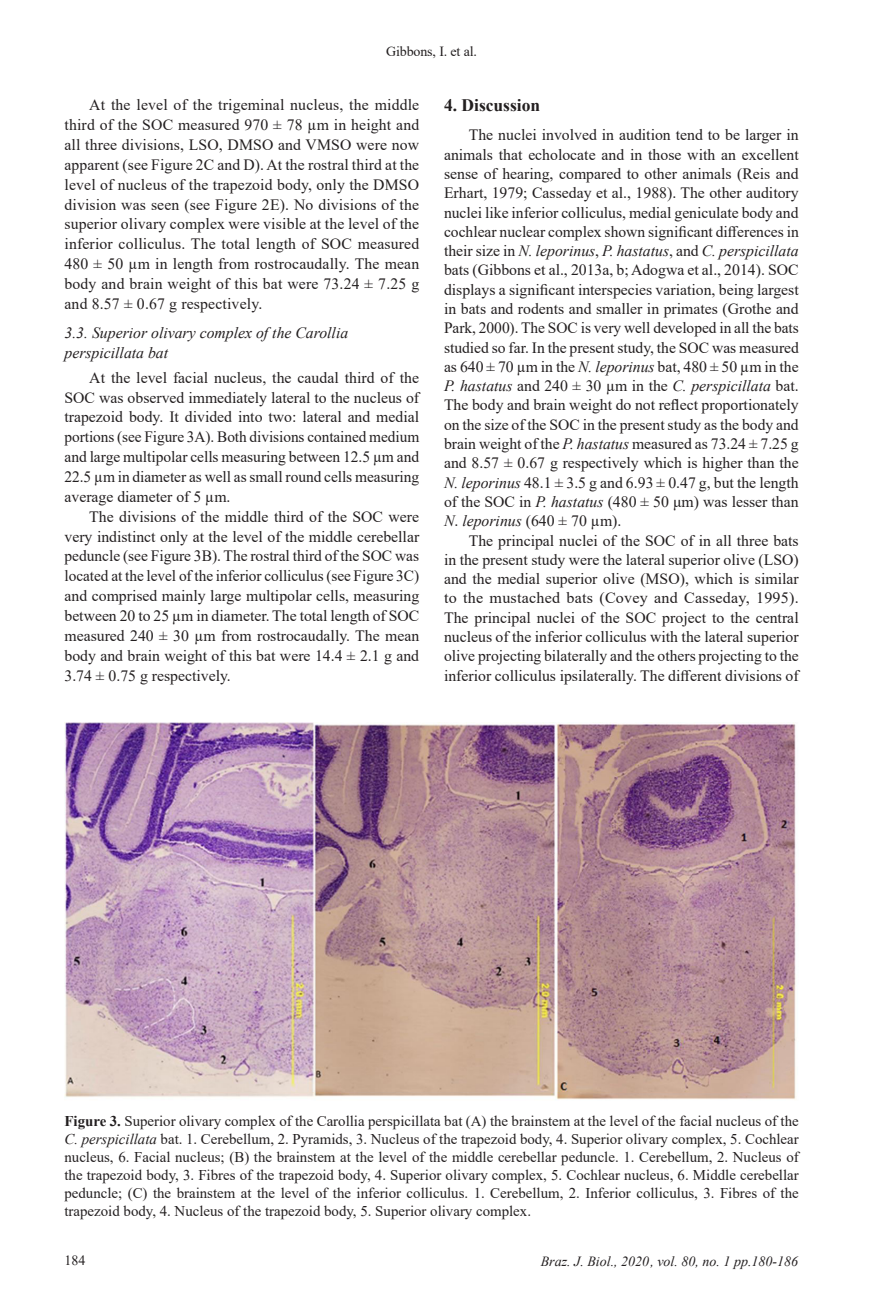
<style>
.page{position:relative;width:893px;height:1315px;background:#fff}
.page>*{position:absolute;margin:0;border:0;box-sizing:border-box;transform-origin:0 0}
.Heading1{font:700 17.5px "Times New Roman";color:#231f20}
.Paragraph{font:15.75px/19.2px "Times New Roman";color:#231f20;text-align:justify}
.Heading2{font:italic 15.75px/19.4px "Times New Roman";color:#231f20}
.FigureCaption{font:14.88px/17.8px "Times New Roman";color:#231f20;text-align:justify}
.t1{font:italic 14px "Times New Roman";color:#231f20}
.t2{font:14px "Times New Roman";letter-spacing:-.01em;color:#231f20}
.s1{font-style:italic}
.s2{font-weight:700}
</style>
<div class="page">
<img style="left:64px;top:722px;width:732px;height:378px">
<p class="t2" style="left:386px;top:42px;width:92px">Gibbons, I. et al.</p>
<p class="Paragraph" style="left:64px;top:94px;width:356px;line-height:19.8px;text-indent:25px">At the level of the trigeminal nucleus, the middle third of the SOC measured 970 ± 78 µm in height and all three divisions, LSO, DMSO and VMSO were now apparent (see Figure 2C and D). At the rostral third at the level of nucleus of the trapezoid body, only the DMSO division was seen (see Figure 2E). No divisions of the superior olivary complex were visible at the level of the inferior colliculus. The total length of SOC measured 480 ± 50 µm in length from rostrocaudally. The mean body and brain weight of this bat were 73.24 ± 7.25 g and 8.57 ± 0.67 g respectively.</p>
<p class="Heading2" style="left:64px;top:323px;width:285px">3.3. Superior olivary complex of the Carollia perspicillata bat</p>
<p class="Paragraph" style="left:64px;top:367px;width:356px;line-height:19.8px;text-indent:25px">At the level facial nucleus, the caudal third of the SOC was observed immediately lateral to the nucleus of trapezoid body. It divided into two: lateral and medial portions (see Figure 3A). Both divisions contained medium and large multipolar cells measuring between 12.5 µm and 22.5 µm in diameter as well as small round cells measuring average diameter of 5 µm.</p>
<p class="Paragraph" style="left:64px;top:506px;width:356px;line-height:19.8px;text-indent:25px">The divisions of the middle third of the SOC were very indistinct only at the level of the middle cerebellar peduncle (see Figure 3B). The rostral third of the SOC was located at the level of the inferior colliculus (see Figure 3C) and comprised mainly large multipolar cells, measuring between 20 to 25 µm in diameter. The total length of SOC measured 240 ± 30 µm from rostrocaudally. The mean body and brain weight of this bat were 14.4 ± 2.1 g and 3.74 ± 0.75 g respectively.</p>
<p class="Heading1" style="left:444px;top:93px;width:98px">4. Discussion</p>
<p class="Paragraph" style="left:444px;top:125px;width:356px;text-indent:25px">The nuclei involved in audition tend to be larger in animals that echolocate and in those with an excellent sense of hearing, compared to other animals (Reis and Erhart, 1979; Casseday et al., 1988). The other auditory nuclei like inferior colliculus, medial geniculate body and cochlear nuclear complex shown significant differences in their size in <span class="s1">N. leporinus</span>, <span class="s1">P. hastatus</span>, and <span class="s1">C. perspicillata </span>bats (Gibbons et al., 2013a, b; Adogwa et al., 2014). SOC displays a significant interspecies variation, being largest in bats and rodents and smaller in primates (Grothe and Park, 2000). The SOC is very well developed in all the bats studied so far. In the present study, the SOC was measured as 640 ± 70 µm in the <span class="s1">N. leporinus</span> bat, 480 ± 50 µm in the <span class="s1">P. hastatus</span> and 240 ± 30 µm in the <span class="s1">C. perspicillata</span> bat.<br>The body and brain weight do not reflect proportionately on the size of the SOC in the present study as the body and brain weight of the <span class="s1">P. hastatus</span> measured as 73.24 ± 7.25 g and 8.57 ± 0.67 g respectively which is higher than the <span class="s1">N. leporinus</span> 48.1 ± 3.5 g and 6.93 ± 0.47 g, but the length of the SOC in <span class="s1">P. hastatus</span> (480 ± 50 μm) was lesser than <span class="s1">N</span>. <span class="s1">leporinus</span> (640 ± 70 µm).</p>
<p class="Paragraph" style="left:444px;top:530px;width:356px;text-indent:25px">The principal nuclei of the SOC of in all three bats in the present study were the lateral superior olive (LSO) and the medial superior olive (MSO), which is similar to the mustached bats (Covey and Casseday, 1995).<br>The principal nuclei of the SOC project to the central nucleus of the inferior colliculus with the lateral superior olive projecting bilaterally and the others projecting to the inferior colliculus ipsilaterally. The different divisions of</p>
<p class="FigureCaption" style="left:64px;top:1112px;width:736px"><span class="s2">Figure 3.</span> Superior olivary complex of the Carollia perspicillata bat (A) the brainstem at the level of the facial nucleus of the <span class="s1">C. perspicillata</span> bat. 1. Cerebellum, 2. Pyramids, 3. Nucleus of the trapezoid body, 4. Superior olivary complex, 5. Cochlear nucleus, 6. Facial nucleus; (B) the brainstem at the level of the middle cerebellar peduncle. 1. Cerebellum, 2. Nucleus of the trapezoid body, 3. Fibres of the trapezoid body, 4. Superior olivary complex, 5. Cochlear nucleus, 6. Middle cerebellar peduncle; (C) the brainstem at the level of the inferior colliculus. 1. Cerebellum, 2. Inferior colliculus, 3. Fibres of the trapezoid body, 4. Nucleus of the trapezoid body, 5. Superior olivary complex.</p>
<p class="t1" style="left:541px;top:1251px;width:259px">Braz. J. Biol., 2020 , vol. 80, no. 1 pp.180-186</p>
</div>
